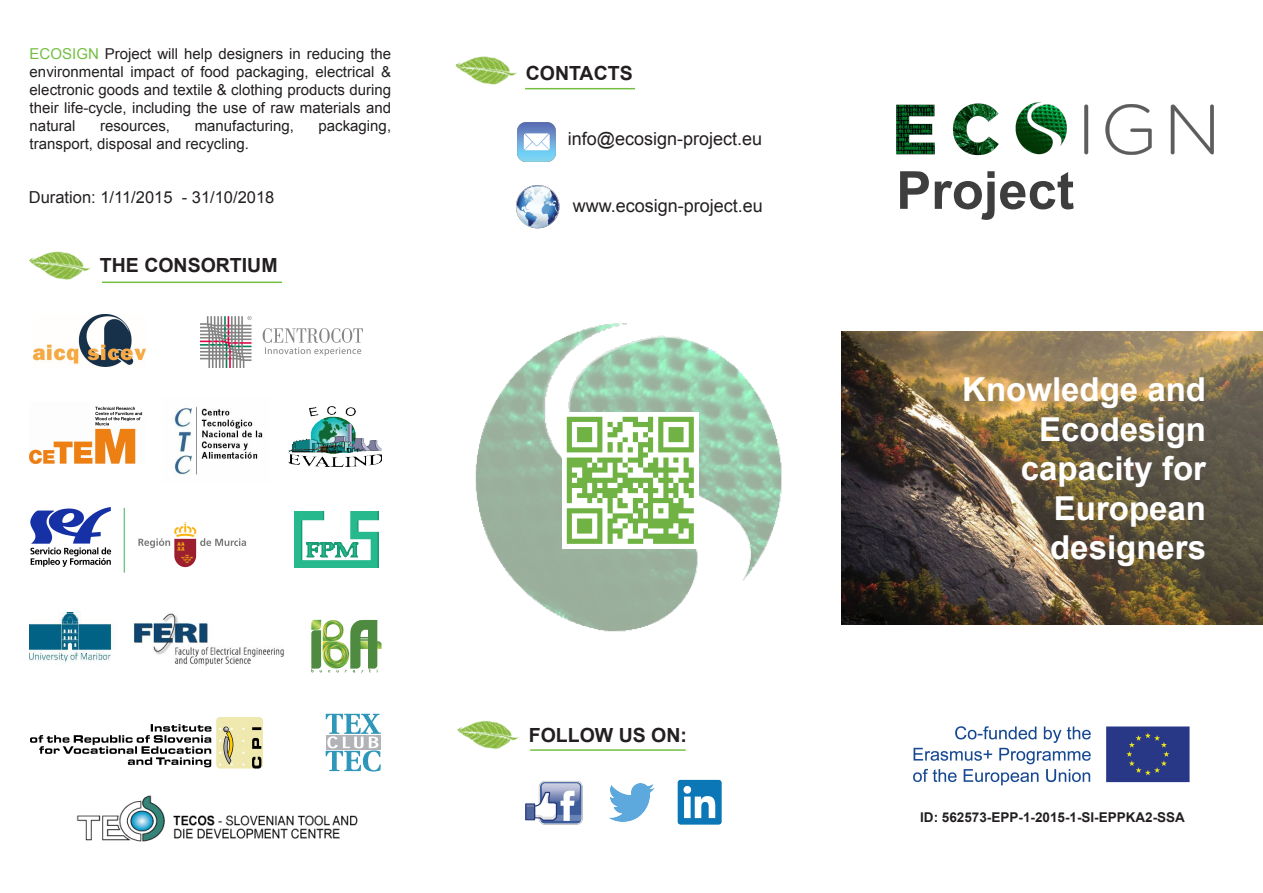
<style>
.page{position:relative;width:1263px;height:893px;background:#fff}
.page>*{position:absolute;margin:0;border:0;box-sizing:border-box;transform-origin:0 0}
.t1{font:700 52.5px "Arial";color:#3e3e3f}
.t2{font:700 33px/39.6px "Arial";color:#fff;text-align:right}
.t3{font:700 19.5px "Arial";color:#231f20}
.t4{font:18px "Arial";color:#231f20}
.t5{font:16.5px "Arial";color:#231f20}
.t6{font:15px/18px "Arial";color:#231f20;text-align:justify}
.t7{font:700 13.5px "Arial";color:#231f20}
.s1{color:#73bf43}
</style>
<div class="page">
<img style="left:29px;top:323px;width:753px;height:324px">
<img style="left:841px;top:331px;width:422px;height:294px">
<img style="left:76px;top:736px;width:302px;height:106px">
<img style="left:138px;top:520px;width:109px;height:47px">
<img style="left:30px;top:507px;width:81px;height:60px">
<img style="left:896px;top:102px;width:317px;height:54px">
<img style="left:913px;top:726px;width:277px;height:60px">
<img style="left:33px;top:315px;width:112px;height:53px">
<img style="left:201px;top:316px;width:162px;height:52px">
<img style="left:29px;top:403px;width:116px;height:60px">
<img style="left:30px;top:718px;width:232px;height:51px">
<img style="left:294px;top:512px;width:85px;height:56px">
<img style="left:163px;top:396px;width:107px;height:88px">
<img style="left:288px;top:406px;width:94px;height:60px">
<img style="left:309px;top:618px;width:75px;height:56px">
<img style="left:30px;top:613px;width:255px;height:53px">
<svg style="left:326px;top:714px;width:55px;height:57px"></svg>
<img style="left:525px;top:781px;width:58px;height:44px">
<img style="left:608px;top:784px;width:46px;height:37px">
<img style="left:677px;top:779px;width:45px;height:46px">
<img style="left:563px;top:413px;width:136px;height:136px">
<img style="left:517px;top:123px;width:39px;height:39px">
<img style="left:516px;top:185px;width:44px;height:44px">
<hr style="left:525px;top:88px;width:110px;height:1px;background:#75c043">
<img style="left:455px;top:56px;width:62px;height:29px">
<img style="left:29px;top:251px;width:62px;height:29px">
<hr style="left:102px;top:282px;width:180px;height:1px;background:#75c043">
<img style="left:457px;top:720px;width:62px;height:29px">
<hr style="left:530px;top:749px;width:156px;height:2px;background:#75c043">
<p class="t6" style="left:30px;top:45px;width:363px"><span class="s1">ECOSIGN</span> Project will help designers in reducing the environmental impact of food packaging, electrical &amp; electronic goods and textile &amp; clothing products during their life-cycle, including the use of raw materials and natural</p>
<p class="t6" style="left:100px;top:117px;width:72px">resources,</p>
<p class="t6" style="left:195px;top:117px;width:101px">manufacturing,</p>
<p class="t6" style="left:319px;top:117px;width:74px">packaging,</p>
<p class="t6" style="left:30px;top:135px;width:221px">transport, disposal and recycling.</p>
<p class="t5" style="left:29px;top:186px;width:247px">Duration: 1/11/2015 - 31/10/2018</p>
<h3 class="t3" style="left:100px;top:252px;width:179px">THE CONSORTIUM</h3>
<h3 class="t3" style="left:526px;top:60px;width:108px">CONTACTS</h3>
<p class="t4" style="left:568px;top:127px;width:196px">info@ecosign-project.eu</p>
<p class="t4" style="left:573px;top:194px;width:192px">www.ecosign-project.eu</p>
<h3 class="t3" style="left:529px;top:722px;width:160px">FOLLOW US ON:</h3>
<h1 class="t1" style="left:896px;top:155px;width:179px">Project</h1>
<h2 class="t2" style="left:962px;top:371px;width:245px">Knowledge and<br>Ecodesign capacity for<br>European designers</h2>
<p class="t7" style="left:920px;top:808px;width:266px">ID: 562573-EPP-1-2015-1-SI-EPPKA2-SSA</p>
</div>
